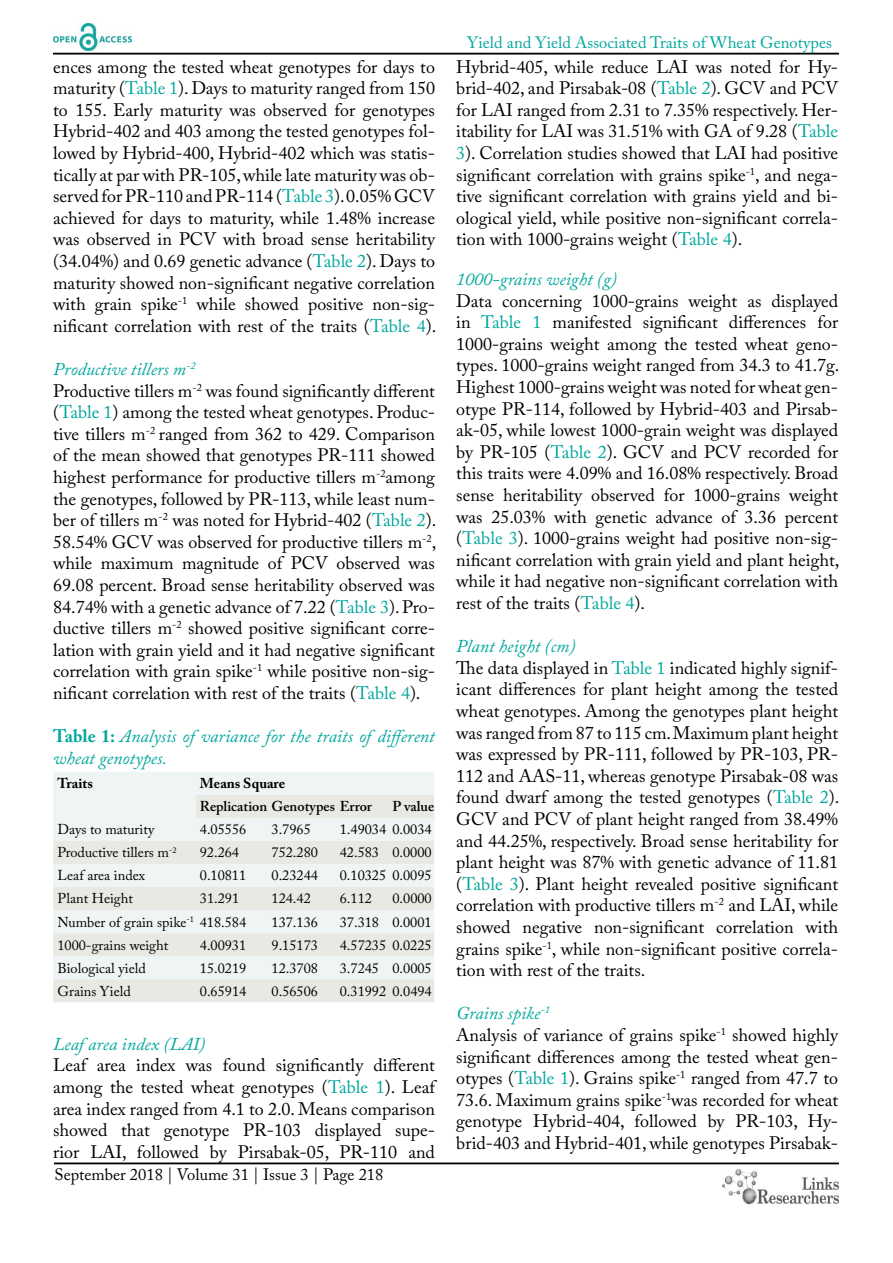
<style>
.page{position:relative;width:893px;height:1263px;background:#fff}
.page>*{position:absolute;margin:0;border:0;box-sizing:border-box;transform-origin:0 0}
.t1{font:18px/21.6px "Adobe Caslon Pro";color:#000;text-align:justify}
.t2{font:italic 18px/21.6px "Adobe Caslon Pro";color:#00a79e}
.t3{font:16.5px "Adobe Caslon Pro";color:#00a79e}
.t4{font:16.5px "Adobe Caslon Pro";color:#000}
.t5{font:14.25px "Adobe Caslon Pro";color:#000}
.t6{font:600 14.25px "Adobe Caslon Pro";color:#000}
.t7{font:700 14.25px "Adobe Caslon Pro";color:#000}
.s1{color:#00a79e}
.s2{font-style:italic;color:#00a79e}
.s3{font-weight:700;font-style:normal}
</style>
<div class="page">
<hr style="left:53px;top:53px;width:786px;height:2px;background:#000">
<hr style="left:54px;top:1162px;width:785px;height:2px;background:#000">
<img style="left:53px;top:24px;width:78px;height:27px">
<img style="left:722px;top:1169px;width:117px;height:36px">
<div style="left:53px;top:772px;width:381px;height:23px;background:#eef5f4"></div>
<svg style="left:53px;top:795px;width:381px;height:207px;fill:#eaeae5"></svg>
<p class="t1" style="left:53px;top:56px;width:385px">ences among the tested wheat genotypes for days to maturity (<span class="s1">Table 1</span>). Days to maturity ranged from 150 to 155. Early maturity was observed for genotypes Hybrid-402 and 403 among the tested genotypes fol&shy;lowed by Hybrid-400, Hybrid-402 which was statis&shy;tically at par with PR-105, while late maturity was ob&shy;served for PR-110 and PR-114 (<span class="s1">Table 3</span>). 0.05% GCV achieved for days to maturity, while 1.48% increase was observed in PCV with broad sense heritability (34.04%) and 0.69 genetic advance (<span class="s1">Table 2</span>). Days to maturity showed non-significant negative correlation with grain spike<sup>-1</sup> while showed positive non-sig&shy;nificant correlation with rest of the traits (<span class="s1">Table 4</span>).</p>
<p class="t1" style="left:53px;top:358px;width:385px;text-align:left"><span class="s2">Productive tillers m</span><sup>-2<br></sup>Productive tillers m<sup>-2</sup> was found significantly different (<span class="s1">Table 1</span>) among the tested wheat genotypes. Produc&shy;tive tillers m<sup>-2</sup> ranged from 362 to 429. Comparison of the mean showed that genotypes PR-111 showed highest performance for productive tillers m<sup>-2</sup>among the genotypes, followed by PR-113, while least num&shy;ber of tillers m<sup>-2</sup> was noted for Hybrid-402 (<span class="s1">Table 2</span>).<br>58.54% GCV was observed for productive tillers m<sup>-2</sup>, while maximum magnitude of PCV observed was 69.08 percent. Broad sense heritability observed was 84.74% with a genetic advance of 7.22 (<span class="s1">Table 3</span>). Pro&shy;ductive tillers m<sup>-2</sup> showed positive significant corre&shy;lation with grain yield and it had negative significant correlation with grain spike<sup>-1</sup> while positive non-sig&shy;nificant correlation with rest of the traits (<span class="s1">Table 4</span>).</p>
<p class="t2" style="left:53px;top:725px;width:383px"><span class="s3">Table 1:</span> Analysis of variance for the traits of different wheat genotypes.</p>
<p class="t7" style="left:57px;top:775px;width:37px">Traits</p>
<p class="t7" style="left:200px;top:775px;width:87px">Means Square</p>
<p class="t6" style="left:200px;top:798px;width:174px">Replication Genotypes Error</p>
<p class="t6" style="left:392px;top:798px;width:43px">P value</p>
<p class="t5" style="left:57px;top:821px;width:99px">Days to maturity</p>
<p class="t5" style="left:200px;top:821px;width:48px">4.05556</p>
<p class="t5" style="left:272px;top:821px;width:41px">3.7965</p>
<p class="t5" style="left:340px;top:821px;width:93px">1.49034 0.0034</p>
<p class="t5" style="left:57px;top:844px;width:121px">Productive tillers m<sup>-2</sup></p>
<p class="t5" style="left:200px;top:844px;width:41px">92.264</p>
<p class="t5" style="left:272px;top:844px;width:48px">752.280</p>
<p class="t5" style="left:340px;top:844px;width:93px">42.583 0.0000</p>
<p class="t5" style="left:57px;top:867px;width:89px">Leaf area index</p>
<p class="t5" style="left:200px;top:867px;width:48px">0.10811</p>
<p class="t5" style="left:272px;top:867px;width:48px">0.23244</p>
<p class="t5" style="left:340px;top:867px;width:93px">0.10325 0.0095</p>
<p class="t5" style="left:57px;top:890px;width:77px">Plant Height</p>
<p class="t5" style="left:200px;top:890px;width:41px">31.291</p>
<p class="t5" style="left:272px;top:890px;width:41px">124.42</p>
<p class="t5" style="left:340px;top:890px;width:34px">6.112</p>
<p class="t5" style="left:392px;top:890px;width:41px">0.0000</p>
<p class="t5" style="left:57px;top:913px;width:190px">Number of grain spike<sup>-1</sup> 418.584</p>
<p class="t5" style="left:272px;top:913px;width:48px">137.136</p>
<p class="t5" style="left:340px;top:913px;width:93px">37.318 0.0001</p>
<p class="t5" style="left:57px;top:936px;width:112px">1000-grains weight</p>
<p class="t5" style="left:200px;top:936px;width:48px">4.00931</p>
<p class="t5" style="left:272px;top:936px;width:48px">9.15173</p>
<p class="t5" style="left:340px;top:936px;width:93px">4.57235 0.0225</p>
<p class="t5" style="left:57px;top:959px;width:90px">Biological yield</p>
<p class="t5" style="left:200px;top:959px;width:48px">15.0219</p>
<p class="t5" style="left:272px;top:959px;width:48px">12.3708</p>
<p class="t5" style="left:340px;top:959px;width:93px">3.7245 0.0005</p>
<p class="t5" style="left:57px;top:982px;width:75px">Grains Yield</p>
<p class="t5" style="left:200px;top:982px;width:48px">0.65914</p>
<p class="t5" style="left:272px;top:982px;width:48px">0.56506</p>
<p class="t5" style="left:340px;top:982px;width:93px">0.31992 0.0494</p>
<p class="t2" style="left:53px;top:1033px;width:154px">Leaf area index (LAI)</p>
<p class="t1" style="left:53px;top:1054px;width:383px">Leaf area index was found significantly different among the tested wheat genotypes (<span class="s1">Table 1</span>). Leaf area index ranged from 4.1 to 2.0. Means comparison showed that genotype PR-103 displayed supe&shy;rior LAI, followed by Pirsabak-05, PR-110 and</p>
<p class="t4" style="left:54px;top:1165px;width:331px">September 2018 | Volume 31 | Issue 3 | Page 218</p>
<p class="t3" style="left:467px;top:33px;width:366px">Yield and Yield Associated Traits of Wheat Genotypes</p>
<p class="t1" style="left:456px;top:56px;width:383px">Hybrid-405, while reduce LAI was noted for Hy&shy;brid-402, and Pirsabak-08 (<span class="s1">Table 2</span>). GCV and PCV for LAI ranged from 2.31 to 7.35% respectively. Her&shy;itability for LAI was 31.51% with GA of 9.28 (<span class="s1">Table 3</span>). Correlation studies showed that LAI had positive significant correlation with grains spike<sup>-1</sup>, and nega&shy;tive significant correlation with grains yield and bi&shy;ological yield, while positive non-significant correla&shy;tion with 1000-grains weight (<span class="s1">Table 4</span>).</p>
<p class="t2" style="left:456px;top:268px;width:162px">1000-grains weight (g)</p>
<p class="t1" style="left:456px;top:290px;width:385px">Data concerning 1000-grains weight as displayed in <span class="s1">Table 1</span> manifested significant differences for 1000-grains weight among the tested wheat geno&shy;types. 1000-grains weight ranged from 34.3 to 41.7g.<br>Highest 1000-grains weight was noted for wheat gen&shy;otype PR-114, followed by Hybrid-403 and Pirsab&shy;ak-05, while lowest 1000-grain weight was displayed by PR-105 (<span class="s1">Table 2</span>). GCV and PCV recorded for this traits were 4.09% and 16.08% respectively. Broad sense heritability observed for 1000-grains weight was 25.03% with genetic advance of 3.36 percent (<span class="s1">Table 3</span>). 1000-grains weight had positive non-sig&shy;nificant correlation with grain yield and plant height, while it had negative non-significant correlation with rest of the traits (<span class="s1">Table 4</span>).</p>
<p class="t1" style="left:456px;top:635px;width:385px;text-align:left"><span class="s2">Plant height (cm)<br></span>The data displayed in <span class="s1">Table 1</span> indicated highly signif&shy;icant differences for plant height among the tested wheat genotypes. Among the genotypes plant height was ranged from 87 to 115 cm. Maximum plant height was expressed by PR-111, followed by PR-103, PR-112 and AAS-11, whereas genotype Pirsabak-08 was found dwarf among the tested genotypes (<span class="s1">Table 2</span>).<br>GCV and PCV of plant height ranged from 38.49% and 44.25%, respectively. Broad sense heritability for plant height was 87% with genetic advance of 11.81 (<span class="s1">Table 3</span>). Plant height revealed positive significant correlation with productive tillers m<sup>-2</sup> and LAI, while showed negative non-significant correlation with grains spike<sup>-1</sup>, while non-significant positive correla&shy;tion with rest of the traits.</p>
<p class="t1" style="left:456px;top:1002px;width:383px;text-align:left"><span class="s2">Grains spike</span><sup>-1<br></sup>Analysis of variance of grains spike<sup>-1</sup> showed highly significant differences among the tested wheat gen&shy;otypes (<span class="s1">Table 1</span>). Grains spike<sup>-1</sup> ranged from 47.7 to 73.6. Maximum grains spike<sup>-1</sup>was recorded for wheat genotype Hybrid-404, followed by PR-103, Hy&shy;brid-403 and Hybrid-401, while genotypes Pirsabak-</p>
</div>
